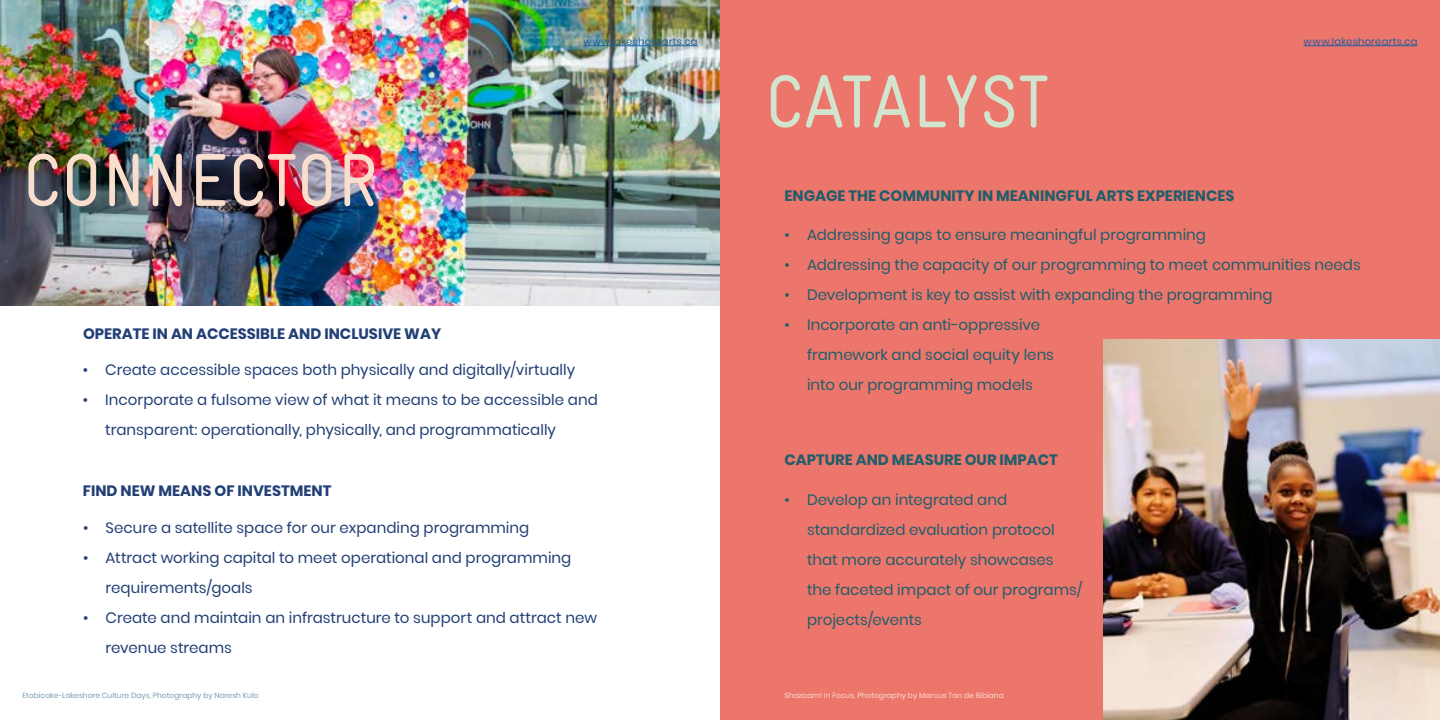
<style>
.page{position:relative;width:1440px;height:720px;background:#fff}
.page>*{position:absolute;margin:0;border:0;box-sizing:border-box;transform-origin:0 0}
.t1{font:75px "Gravur Condensed";letter-spacing:.01em;color:#f9ddcd}
.t2{font:75px "Gravur Condensed";letter-spacing:.01em;color:#d1e5ce}
.t3{font:15px/30px "Poppins";color:#1f5e6a}
.t4{font:15px/30px "Poppins";color:#223f76}
.t5{font:700 15px "Poppins";color:#1f5e6a}
.t6{font:700 15px "Poppins";color:#223f76}
.t7{font:10px "Poppins";letter-spacing:.02em;color:#215e9e}
.t8{font:7.5px "Poppins";color:#7b9dad}
.t9{font:7.5px "Poppins";color:#f9ddcd}
</style>
<div class="page">
<div style="left:720px;top:0;width:720px;height:720px;background:#ed766c"></div>
<img style="left:0;top:0;width:720px;height:306px">
<img style="left:1103px;top:339px;width:337px;height:381px">
<hr style="left:584px;top:45px;width:113px;height:1px;background:#215e9e">
<hr style="left:1304px;top:45px;width:113px;height:1px;background:#215e9e">
<p class="t7" style="left:584px;top:36px;width:115px">www.lakeshorearts.ca</p>
<p class="t7" style="left:1304px;top:36px;width:115px">www.lakeshorearts.ca</p>
<h1 class="t1" style="left:23px;top:139px;width:357px">CONNECTOR</h1>
<p class="t6" style="left:83px;top:325px;width:360px">OPERATE IN AN ACCESSIBLE AND INCLUSIVE WAY</p>
<p class="t4" style="left:83px;top:355px;width:494px">• Create accessible spaces both physically and digitally/virtually</p>
<p class="t4" style="left:105px;top:385px;width:494px;text-indent:-22px">• Incorporate a fulsome view of what it means to be accessible and transparent: operationally, physically, and programmatically</p>
<p class="t6" style="left:83px;top:482px;width:250px">FIND NEW MEANS OF INVESTMENT</p>
<p class="t4" style="left:83px;top:513px;width:448px">• Secure a satellite space for our expanding programming</p>
<p class="t4" style="left:106px;top:543px;width:467px;text-indent:-22px">• Attract working capital to meet operational and programming requirements/goals</p>
<p class="t4" style="left:106px;top:603px;width:493px;text-indent:-22px">• Create and maintain an infrastructure to support and attract new revenue streams</p>
<h1 class="t2" style="left:765px;top:60px;width:285px">CATALYST</h1>
<p class="t5" style="left:785px;top:187px;width:452px">ENGAGE THE COMMUNITY IN MEANINGFUL ARTS EXPERIENCES</p>
<p class="t3" style="left:785px;top:220px;width:423px">• Addressing gaps to ensure meaningful programming</p>
<p class="t3" style="left:785px;top:250px;width:578px">• Addressing the capacity of our programming to meet communities needs</p>
<p class="t3" style="left:785px;top:280px;width:490px">• Development is key to assist with expanding the programming</p>
<p class="t3" style="left:807px;top:310px;width:249px;text-indent:-22px">• Incorporate an anti-oppressive framework and social equity lens into our programming models</p>
<p class="t5" style="left:785px;top:451px;width:275px">CAPTURE AND MEASURE OUR IMPACT</p>
<p class="t3" style="left:807px;top:485px;width:277px;text-indent:-22px">• Develop an integrated and standardized evaluation protocol that more accurately showcases<br>the faceted impact of our programs/ projects/events</p>
<p class="t8" style="left:23px;top:691px;width:238px">Etobicoke-Lakeshore Culture Days, Photography by Naresh Kulo</p>
<p class="t9" style="left:785px;top:691px;width:221px">Shazaam! In Focus, Photography by Marcus Tan de Bibiana</p>
</div>
